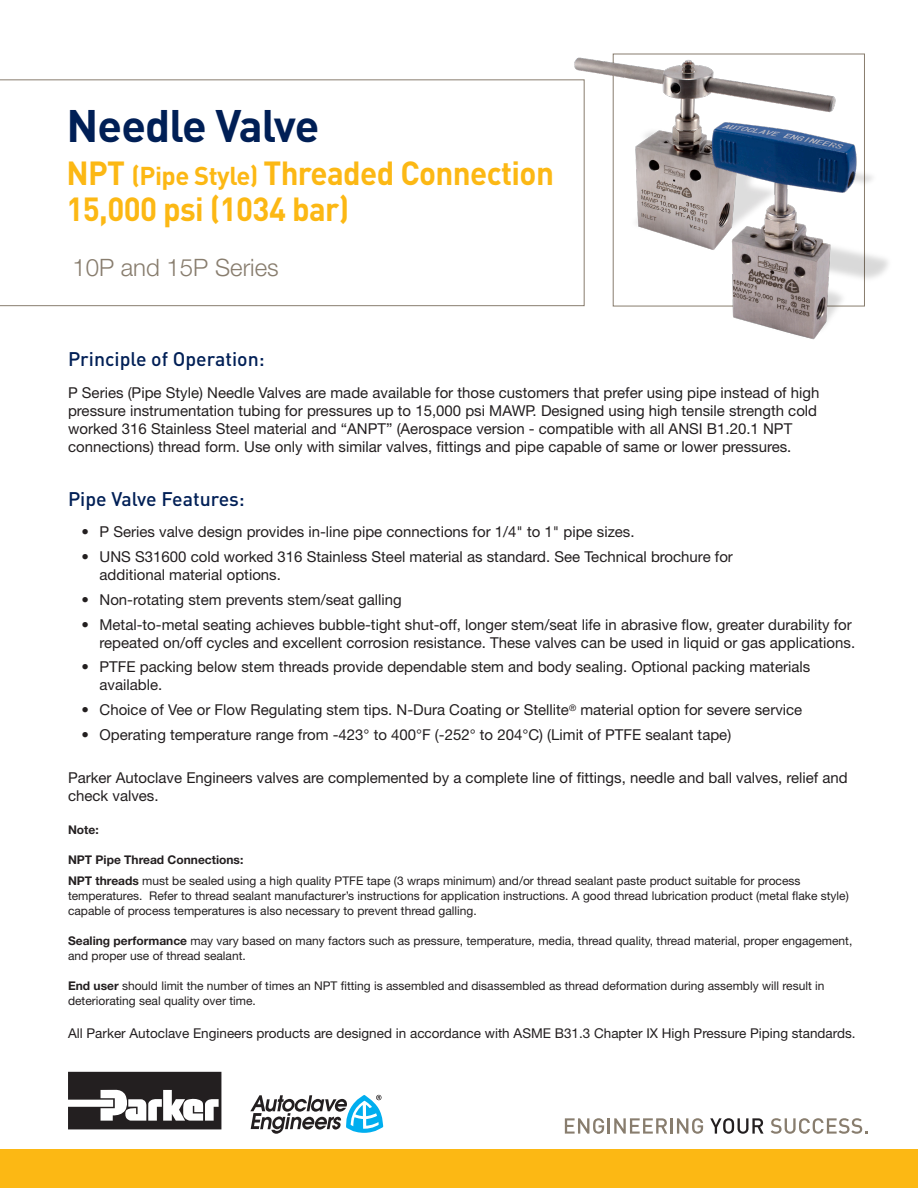
<style>
.page{position:relative;width:918px;height:1188px;background:#fff}
.page>*{position:absolute;margin:0;border:0;box-sizing:border-box;transform-origin:0 0}
.Cover_TITLE_BLUE_Cat{font:700 45px "DINOT";letter-spacing:-.02em;color:#001f56}
.Cover_GOLD_PRODUCT_N{font:700 33px "DINOT";letter-spacing:-.02em;color:#fcb814;scale:.95 1}
.Cover_SubTitle_GRAY{font:300 24px "Helvetica Neue LT Std";color:#887d6e}
.Section_subtitle_Blu{font:500 19.5px "DINOT";color:#001f56}
.Paragraph_Copy{font:15px/18px "Helvetica Neue LT Std";color:#231f20}
.Paragraph_Copy-2{font:13.5px "Helvetica Neue LT Std";color:#231f20}
.Paragraph_Copy-3{font:12px/15px "Helvetica Neue LT Std";color:#231f20}
.Paragraph_Copy-4{font:700 12px "Helvetica Neue LT Std";color:#231f20}
.s1{font-size:25.5px}
.s2{font-weight:700}
</style>
<div class="page">
<div style="left:0;top:1150px;width:918px;height:38px;background:#fcb814"></div>
<svg style="left:565px;top:1118px;width:102px;height:16px"></svg>
<hr style="left:670px;top:1118px;width:3px;height:16px;background:#887d6e">
<svg style="left:677px;top:1118px;width:26px;height:16px"></svg>
<svg style="left:710px;top:1118px;width:54px;height:16px"></svg>
<svg style="left:771px;top:1118px;width:97px;height:16px"></svg>
<svg style="left:68px;top:1072px;width:153px;height:57px"></svg>
<svg style="left:250px;top:1095px;width:133px;height:39px"></svg>
<svg style="left:0;top:79px;width:585px;height:227px"></svg>
<img style="left:565px;top:53px;width:300px;height:201px">
<img style="left:704px;top:112px;width:184px;height:228px">
<p class="Cover_TITLE_BLUE_Cat" style="left:67px;top:95px;width:254px">Needle Valve</p>
<p class="Cover_GOLD_PRODUCT_N" style="left:67px;top:151px;width:515px">NPT <span class="s1">(Pipe Style)</span> Threaded Connection</p>
<p class="Cover_GOLD_PRODUCT_N" style="left:67px;top:187px;width:299px">15,000 psi (1034 bar)</p>
<p class="Cover_SubTitle_GRAY" style="left:72px;top:253px;width:208px">10P and 15P Series</p>
<p class="Section_subtitle_Blu" style="left:68px;top:346px;width:198px">Principle of Operation:</p>
<p class="Paragraph_Copy" style="left:68px;top:383px;width:753px">P Series (Pipe Style) Needle Valves are made available for those customers that prefer using pipe instead of high pressure instrumentation tubing for pressures up to 15,000 psi MAWP. Designed using high tensile strength cold worked 316 Stainless Steel material and “ANPT” (Aerospace version - compatible with all ANSI B1.20.1 NPT connections) thread form. Use only with similar valves, fittings and pipe capable of same or lower pressures.</p>
<p class="Section_subtitle_Blu" style="left:68px;top:485px;width:178px">Pipe Valve Features:</p>
<p class="Paragraph_Copy" style="left:82px;top:523px;width:555px">• P Series valve design provides in-line pipe connections for 1/4" to 1" pipe sizes.</p>
<p class="Paragraph_Copy" style="left:100px;top:547px;width:635px;text-indent:-18px">• UNS S31600 cold worked 316 Stainless Steel material as standard. See Technical brochure for additional material options.</p>
<p class="Paragraph_Copy" style="left:82px;top:590px;width:322px">• Non-rotating stem prevents stem/seat galling</p>
<p class="Paragraph_Copy" style="left:82px;top:615px;width:775px;text-align:right">• Metal-to-metal seating achieves bubble-tight shut-off, longer stem/seat life in abrasive flow, greater durability for repeated on/off cycles and excellent corrosion resistance. These valves can be used in liquid or gas applications.</p>
<p class="Paragraph_Copy" style="left:100px;top:658px;width:712px;text-indent:-18px">• PTFE packing below stem threads provide dependable stem and body sealing. Optional packing materials available.</p>
<p class="Paragraph_Copy" style="left:82px;top:700px;width:722px">• Choice of Vee or Flow Regulating stem tips. N-Dura Coating or Stellite<sup>®</sup> material option for severe service</p>
<p class="Paragraph_Copy" style="left:82px;top:725px;width:651px">• Operating temperature range from -423° to 400°F (-252° to 204°C) (Limit of PTFE sealant tape)</p>
<p class="Paragraph_Copy" style="left:68px;top:768px;width:781px">Parker Autoclave Engineers valves are complemented by a complete line of fittings, needle and ball valves, relief and check valves.</p>
<p class="Paragraph_Copy-4" style="left:68px;top:822px;width:32px">Note:</p>
<p class="Paragraph_Copy-4" style="left:68px;top:852px;width:177px">NPT Pipe Thread Connections:</p>
<p class="Paragraph_Copy-3" style="left:68px;top:873px;width:782px"><span class="s2">NPT threads</span> must be sealed using a high quality PTFE tape (3 wraps minimum) and/or thread sealant paste product suitable for process temperatures. Refer to thread sealant manufacturer’s instructions for application instructions. A good thread lubrication product (metal flake style) capable of process temperatures is also necessary to prevent thread galling.</p>
<p class="Paragraph_Copy-3" style="left:68px;top:933px;width:786px"><span class="s2">Sealing performance</span> may vary based on many factors such as pressure, temperature, media, thread quality, thread material, proper engagement, and proper use of thread sealant.</p>
<p class="Paragraph_Copy-3" style="left:68px;top:978px;width:758px"><span class="s2">End user</span> should limit the number of times an NPT fitting is assembled and disassembled as thread deformation during assembly will result in deteriorating seal quality over time.</p>
<p class="Paragraph_Copy-2" style="left:68px;top:1025px;width:789px">All Parker Autoclave Engineers products are designed in accordance with ASME B31.3 Chapter IX High Pressure Piping standards.</p>
</div>
